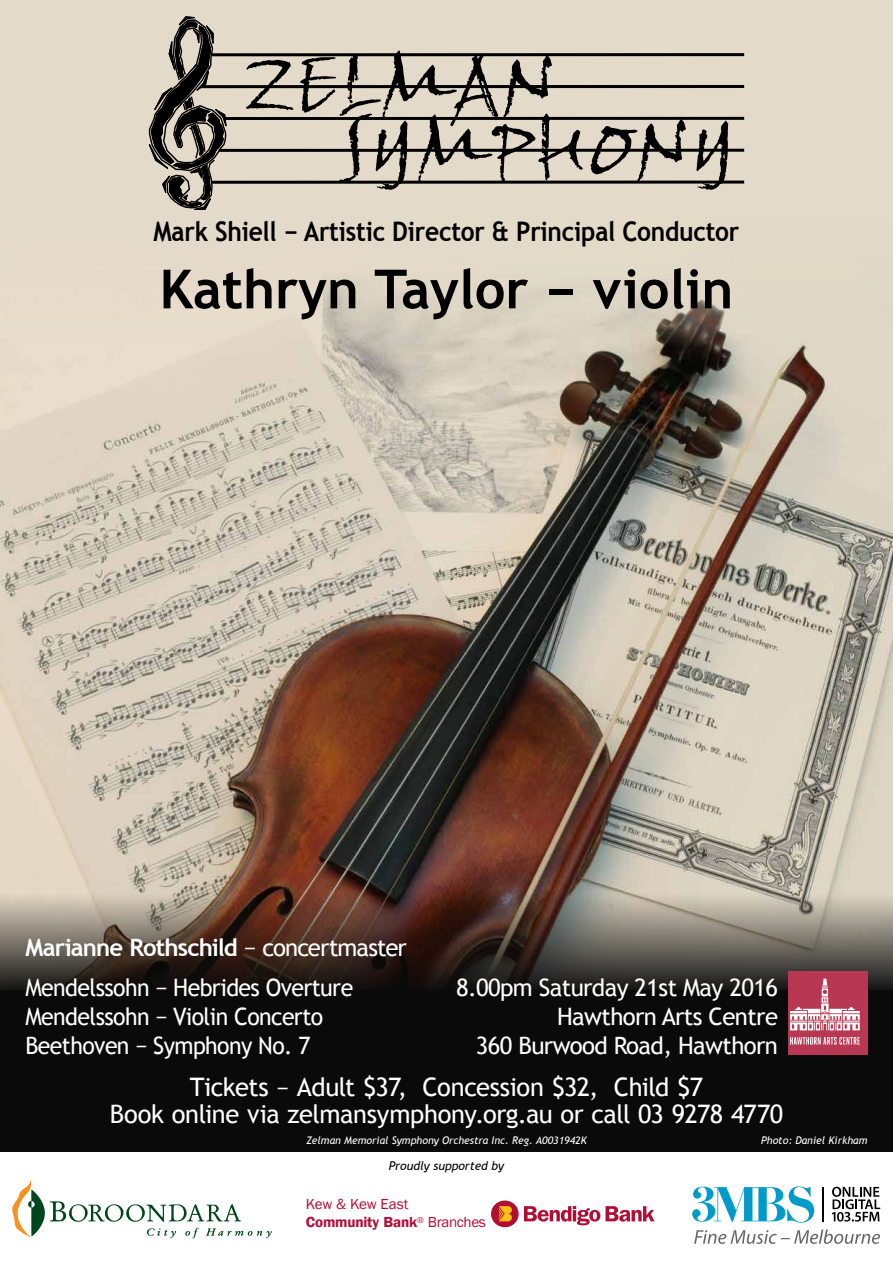
<style>
.page{position:relative;width:893px;height:1263px;background:#fff}
.page>*{position:absolute;margin:0;border:0;box-sizing:border-box;transform-origin:0 0}
.t1{font:77.4px/63.9px "John Handy Let Plain";color:#000;scale:.95 1}
.t2{font:700 54px "Trebuchet MS";color:#000}
.t3{font:700 27px "Trebuchet MS";letter-spacing:-.01em;color:#000;scale:.91 1}
.t4{font:25.5px/27px "Trebuchet MS";letter-spacing:-.02em;color:#fff;text-align:center}
.t5{font:24px/28.8px "Trebuchet MS";letter-spacing:-.025em;color:#fff;scale:.96 1}
.t6{font:24px/28.8px "Trebuchet MS";letter-spacing:-.025em;color:#fff;text-align:right}
.t7{font:700 24px "Trebuchet MS";letter-spacing:-.035em;color:#fff}
.t8{font:15px/18px "Franklin Gothic";letter-spacing:-.02em;color:#b20c35}
.t9{font:italic 12px "Trebuchet MS";color:#000}
.t10{font:italic 10.5px "Trebuchet MS";color:#fff}
.s1{font-weight:400}
.s2{font-size:24px}
.s3{font-weight:600}
</style>
<div class="page">
<div style="left:0;top:0;width:893px;height:346px;background:#e4dac9"></div>
<img style="left:0;top:346px;width:893px;height:547px">
<div style="left:0;top:991px;width:893px;height:165px;background:#0a0a0a"></div>
<svg style="left:0;top:893px;width:893px;height:102px;background:#594d44"></svg>
<div style="left:0;top:1152px;width:893px;height:111px;background:#fff"></div>
<svg style="left:12px;top:1181px;width:260px;height:57px"></svg>
<div style="left:491px;top:1200px;width:28px;height:27px;background:#b20d35;border-radius:50%"></div>
<svg style="left:499px;top:1206px;width:13px;height:15px"></svg>
<svg style="left:524px;top:1206px;width:130px;height:19px"></svg>
<svg style="left:692px;top:1186px;width:122px;height:37px"></svg>
<svg style="left:694px;top:1229px;width:186px;height:15px"></svg>
<svg style="left:832px;top:1187px;width:48px;height:34px"></svg>
<hr style="left:822px;top:1187px;width:1px;height:35px;background:#000">
<div style="left:787px;top:971px;width:80px;height:83px;background:#b83752"></div>
<svg style="left:790px;top:978px;width:70px;height:67px"></svg>
<svg style="left:149px;top:17px;width:595px;height:193px"></svg>
<h1 class="t1" style="left:339px;top:51px;width:419px;text-indent:-95px">ZELMAN<br>SYMPHONY</h1>
<p class="t3" style="left:154px;top:214px;width:645px">Mark Shiell − Artistic Director &amp; Principal Conductor</p>
<h2 class="t2" style="left:160px;top:255px;width:575px">Kathryn Taylor − violin</h2>
<p class="t7" style="left:26px;top:933px;width:383px">Marianne Rothschild <span class="s1">− concertmaster</span></p>
<p class="t5" style="left:26px;top:974px;width:343px">Mendelssohn − Hebrides Overture<br>Mendelssohn − Violin Concerto<br>Beethoven − Symphony No. 7</p>
<p class="t6" style="left:456px;top:974px;width:324px">8.00pm Saturday 21st May 2016<br>Hawthorn Arts Centre<br>360 Burwood Road, Hawthorn</p>
<p class="t4" style="left:110px;top:1074px;width:675px">Tickets <span class="s2">−</span> Adult $37, Concession $32, Child $7<br>Book online via zelmansymphony.org.au or call 03 9278 4770</p>
<p class="t10" style="left:306px;top:1134px;width:282px">Zelman Memorial Symphony Orchestra Inc. Reg. A0031942K</p>
<p class="t9" style="left:389px;top:1159px;width:117px">Proudly supported by</p>
<p class="t8" style="left:306px;top:1195px;width:182px">Kew &amp; Kew East<br><span class="s3">Community Bank</span><sup>®</sup> Branches</p>
<p class="t10" style="left:761px;top:1134px;width:108px">Photo: Daniel Kirkham</p>
</div>
